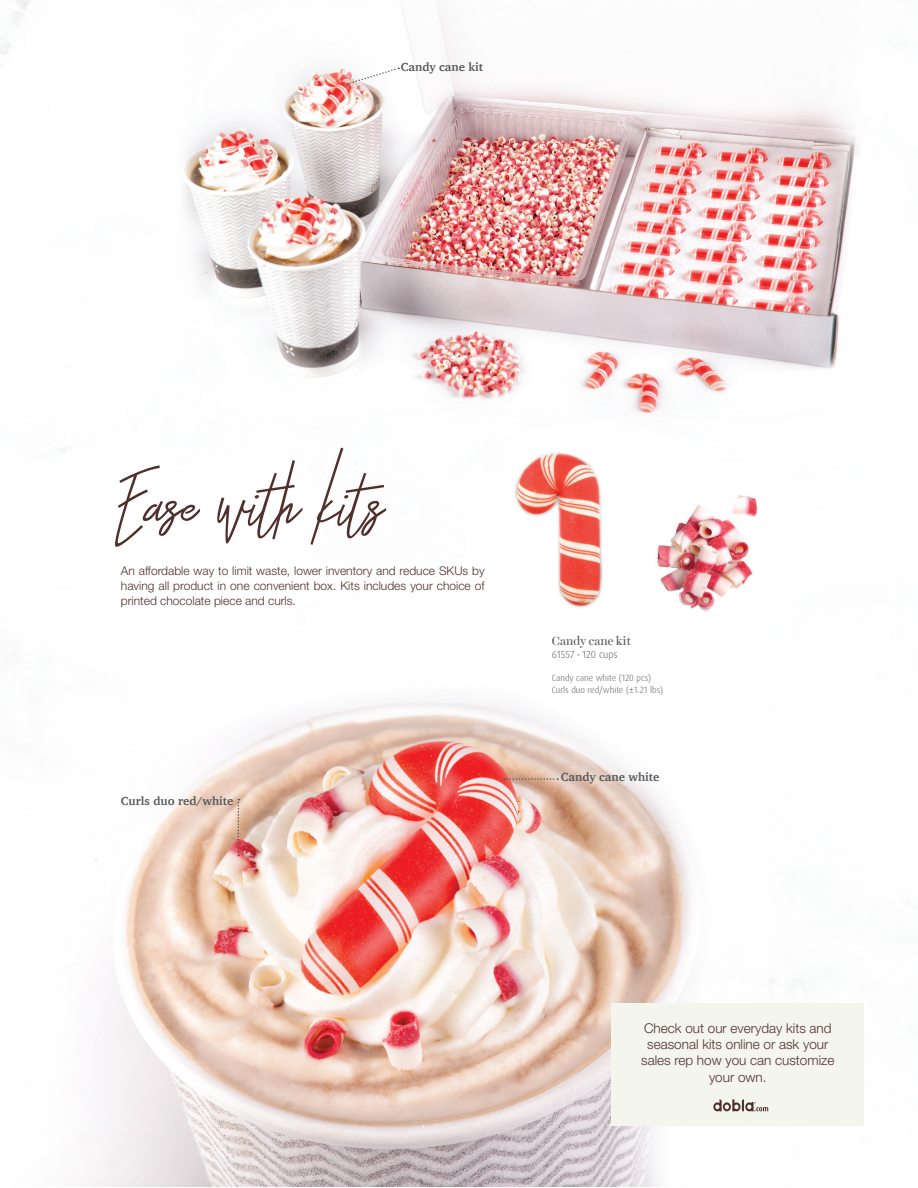
<style>
.page{position:relative;width:918px;height:1188px;background:#fff}
.page>*{position:absolute;margin:0;border:0;box-sizing:border-box;transform-origin:0 0}
.t1{font:112.5px "Otella";color:#51302c}
.t2{font:300 13.5px/16.2px "Helvetica Neue LT Pro";color:#51302c;text-align:center}
.t3{font:300 12px/15px "Helvetica Neue LT Pro";color:#51302c;text-align:justify}
.t4{font:700 12px "Charter";color:#57585a}
.t5{font:12px "Harriet Display";letter-spacing:-.005em;color:#57585a}
.t6{font:300 10.2px "Dax OT";color:#57585a}
.t7{font:300 9px/12.3px "Dax OT";color:#57585a}
.s1{font-weight:500;font-size:9px}
.s2{font-size:10.2px}
</style>
<div class="page">
<img style="left:83px;top:701px;width:608px;height:486px">
<img style="left:184px;top:2px;width:674px;height:412px">
<img style="left:657px;top:495px;width:101px;height:117px">
<img style="left:514px;top:452px;width:89px;height:156px">
<svg style="left:347px;top:67px;width:52px;height:18px"></svg>
<div style="left:612px;top:1003px;width:252px;height:123px;background:#f4f6ed"></div>
<svg style="left:713px;top:1099px;width:55px;height:12px"></svg>
<svg style="left:238px;top:799px;width:1px;height:57px"></svg>
<svg style="left:504px;top:778px;width:54px;height:2px"></svg>
<p class="t4" style="left:401px;top:56px;width:84px">Candy cane kit</p>
<h1 class="t1" style="left:121px;top:448px;width:266px">Ease with kits</h1>
<p class="t3" style="left:121px;top:563px;width:365px">An affordable way to limit waste, lower inventory and reduce SKUs by having all product in one convenient box. Kits includes your choice of printed chocolate piece and curls.</p>
<p class="t4" style="left:121px;top:791px;width:114px">Curls duo red/white</p>
<p class="t5" style="left:552px;top:633px;width:81px">Candy cane kit</p>
<p class="t6" style="left:552px;top:648px;width:67px">61557 <span class="s1">·</span> 120 cups</p>
<p class="t7" style="left:552px;top:672px;width:113px">Candy cane white (120 pcs)<br>Curls duo red/white (<span class="s2">±</span>1.21 lbs)</p>
<p class="t4" style="left:561px;top:767px;width:100px">Candy cane white</p>
<p class="t2" style="left:641px;top:1020px;width:195px">Check out our everyday kits and seasonal kits online or ask your sales rep how you can customize your own.</p>
</div>
